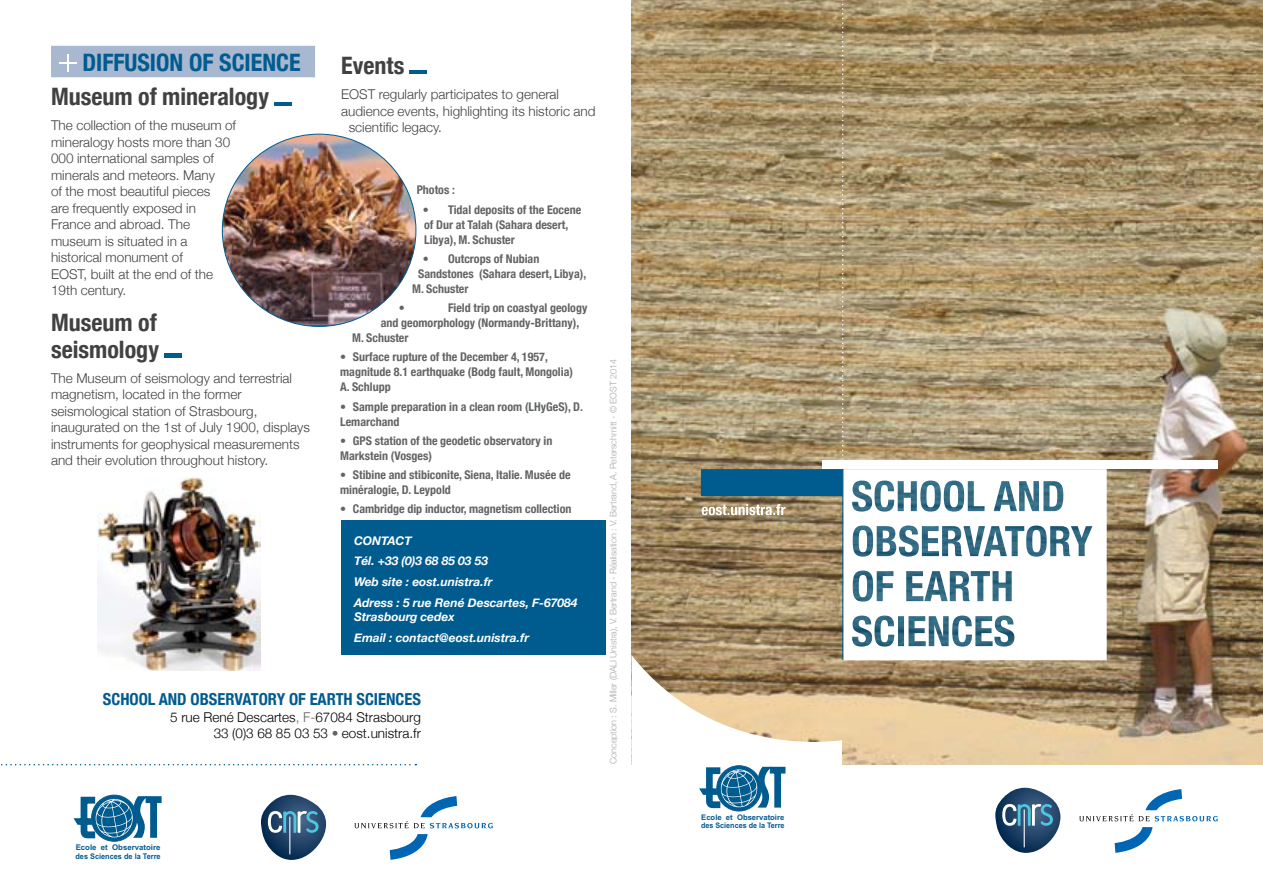
<style>
.page{position:relative;width:1263px;height:893px;background:#fff}
.page>*{position:absolute;margin:0;border:0;box-sizing:border-box;transform-origin:0 0}
.sous-titre{font:700 condensed 24px/27px "Helvetica Neue";color:#414042}
.titre{font:700 condensed 24px "Helvetica Neue";color:#005b8f}
.texte{font:700 condensed 16.5px "Helvetica Neue";color:#005b8f}
.sous-titre-2{font:300 13.5px/16.5px "Helvetica Neue";color:#414042}
.texte-2{font:300 13.5px "Helvetica Neue";color:#000}
.énumération{font:700 condensed 12px/15px "Helvetica Neue";color:#636466}
.encadré_1__aplat{font:italic 700 12px/14.4px "Helvetica Neue";color:#fff}
.t1{font:300 9px "Helvetica Neue";letter-spacing:-.01em;color:#a7a9ac}
.t2{font:700 7.8px/8.2px "Arial";color:#005b8f}
.t3{font:700 7.65px/8.1px "Arial";color:#005b8f}
.s1{color:#636466}
</style>
<div class="page">
<img style="left:631px;top:0;width:632px;height:765px">
<div style="left:701px;top:469px;width:142px;height:27px;background:#005b8f;border:2px solid #005b8f"></div>
<svg style="left:631px;top:655px;width:211px;height:119px"></svg>
<svg style="left:699px;top:765px;width:86px;height:47px"></svg>
<svg style="left:702px;top:504px;width:83px;height:11px"></svg>
<svg style="left:74px;top:795px;width:88px;height:47px"></svg>
<svg style="left:390px;top:834px;width:38px;height:26px"></svg>
<svg style="left:354px;top:796px;width:139px;height:32px"></svg>
<svg style="left:842px;top:0;width:2px;height:461px"></svg>
<div style="left:822px;top:461px;width:396px;height:8px;background:#fff"></div>
<div style="left:51px;top:46px;width:264px;height:31px;background:#a9b8d1"></div>
<svg style="left:60px;top:54px;width:17px;height:17px"></svg>
<hr style="left:275px;top:102px;width:17px;height:3px;background:#005b8f">
<div style="left:165px;top:353px;width:17px;height:5px;background:#005b8f"></div>
<svg style="left:1px;top:764px;width:415px;height:1px"></svg>
<svg style="left:261px;top:795px;width:65px;height:65px"></svg>
<hr style="left:289px;top:816px;width:1px;height:38px;background:#fff">
<div style="left:341px;top:520px;width:265px;height:135px;background:#005b8f"></div>
<svg style="left:1115px;top:827px;width:37px;height:26px"></svg>
<svg style="left:1079px;top:789px;width:139px;height:32px"></svg>
<svg style="left:995px;top:788px;width:65px;height:65px"></svg>
<hr style="left:1024px;top:809px;width:1px;height:38px;background:#fff">
<img style="left:222px;top:134px;width:194px;height:192px">
<svg style="left:843px;top:469px;width:264px;height:191px"></svg>
<img style="left:97px;top:477px;width:164px;height:193px">
<hr style="left:410px;top:71px;width:17px;height:3px;background:#005b8f">
<p class="titre" style="left:82px;top:43px;width:220px">DIFFUSION OF SCIENCE</p>
<p class="sous-titre" style="left:51px;top:82px;width:220px">Museum of mineralogy</p>
<p class="sous-titre-2" style="left:51px;top:117px;width:187px">The collection of the museum of mineralogy hosts more than 30<br>000 international samples of minerals and meteors. Many<br>of the most beautiful pieces<br>are frequently exposed in<br>France and abroad. The museum is situated in a historical monument of<br>EOST, built at the end of the<br>19th century.</p>
<p class="sous-titre" style="left:51px;top:307px;width:110px">Museum of seismology</p>
<p class="sous-titre-2" style="left:51px;top:369px;width:260px">The Museum of seismology and terrestrial magnetism, located in the former seismological station of Strasbourg, inaugurated on the 1st of July 1900, displays instruments for geophysical measurements and their evolution throughout history.</p>
<p class="sous-titre" style="left:341px;top:50px;width:65px">Events</p>
<p class="sous-titre-2" style="left:341px;top:85px;width:219px">EOST regularly participates to general</p>
<p class="sous-titre-2" style="left:341px;top:102px;width:256px">audience events, highlighting its historic and</p>
<p class="sous-titre-2" style="left:349px;top:118px;width:95px">scientific legacy.</p>
<p class="énumération" style="left:417px;top:182px;width:40px">Photos :</p>
<p class="énumération" style="left:423px;top:201px;width:160px">• Tidal deposits of the Eocene of Dur at Talah (Sahara desert,<br>Libya), M. Schuster</p>
<p class="énumération" style="left:423px;top:250px;width:118px">• Outcrops of Nubian</p>
<p class="énumération" style="left:418px;top:265px;width:170px">Sandstones (Sahara desert, Libya),</p>
<p class="énumération" style="left:412px;top:280px;width:58px">M. Schuster</p>
<p class="énumération" style="left:399px;top:300px;width:7px">•</p>
<p class="énumération" style="left:448px;top:300px;width:141px">Field trip on coastyal geology</p>
<p class="énumération" style="left:381px;top:315px;width:200px">and geomorphology (Normandy-Brittany),</p>
<p class="énumération" style="left:352px;top:330px;width:58px">M. Schuster</p>
<p class="énumération" style="left:340px;top:349px;width:234px">• Surface rupture of the December 4, 1957, magnitude 8.1 earthquake (Bodg fault, Mongolia)<br>A. Schlupp</p>
<p class="énumération" style="left:340px;top:398px;width:244px">• Sample preparation in a clean room (LHyGeS), D.<br>Lemarchand</p>
<p class="énumération" style="left:340px;top:432px;width:214px">• GPS station of the geodetic observatory in<br>Markstein (Vosges)</p>
<p class="énumération" style="left:340px;top:467px;width:232px">• Stibine and stibiconite, Siena, Italie. Musée de minéralogie, D. Leypold</p>
<p class="énumération" style="left:340px;top:501px;width:233px">• Cambridge dip inductor, magnetism collection</p>
<p class="encadré_1__aplat" style="left:354px;top:533px;width:59px">CONTACT</p>
<p class="encadré_1__aplat" style="left:354px;top:554px;width:136px">Tél. +33 (0)3 68 85 03 53</p>
<p class="encadré_1__aplat" style="left:354px;top:575px;width:140px">Web site : eost.unistra.fr</p>
<p class="encadré_1__aplat" style="left:354px;top:595px;width:225px">Adress : 5 rue René Descartes, F-67084<br>Strasbourg cedex</p>
<p class="encadré_1__aplat" style="left:354px;top:631px;width:177px">Email : contact@eost.unistra.fr</p>
<p class="texte" style="left:103px;top:686px;width:320px">SCHOOL AND OBSERVATORY OF EARTH SCIENCES</p>
<p class="texte-2" style="left:170px;top:706px;width:252px">5 rue René Descartes<span class="s1">, F-</span>67084 Strasbourg</p>
<p class="texte-2" style="left:214px;top:723px;width:209px">33 (0)3 68 85 03 53 <span class="s1">•</span> eost.unistra.fr</p>
<p class="t1" style="left:606px;top:764px;width:406px;rotate:-90deg">Conception : S. Miller (DALI Unistra), V. Bertrand - Réalisation : V. Bertrand, A. Peterschmitt - © EOST 2014</p>
<p class="t2" style="left:75px;top:844px;width:87px">Ecole et Observatoire des Sciences de la Terre</p>
<p class="t3" style="left:701px;top:813px;width:85px">Ecole et Observatoire des Sciences de la Terre</p>
</div>
